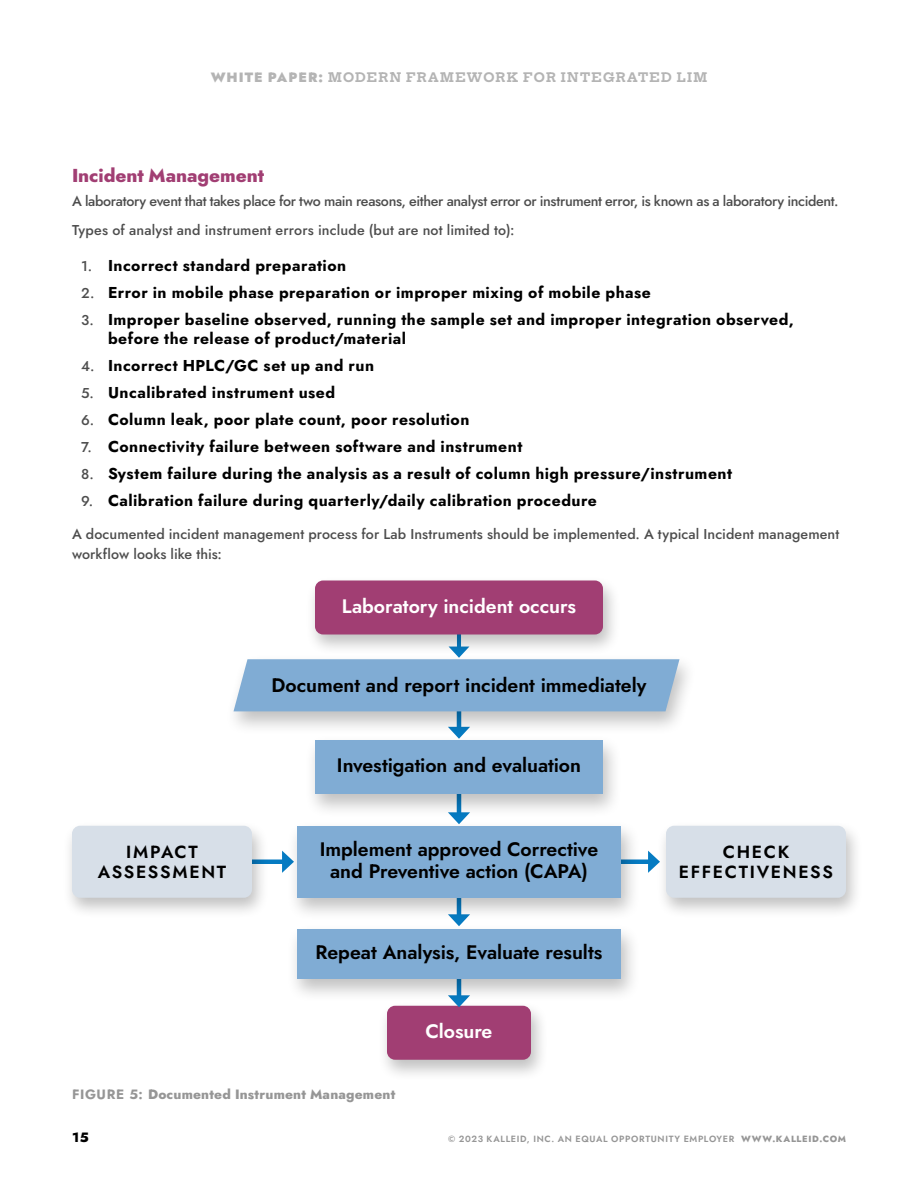
<style>
.page{position:relative;width:918px;height:1188px;background:#fff}
.page>*{position:absolute;margin:0;border:0;box-sizing:border-box;transform-origin:0 0}
.t1{font:600 19.5px/22.5px "Jost";letter-spacing:-.005em;color:#000;text-align:center}
.t2{font:600 19.5px "Jost";color:#fff}
.Kalleid-titles-jost{font:800 18.75px "Jost";letter-spacing:-.005em;color:#a13e73}
.t3{font:600 17.55px "Jost";letter-spacing:.1em;color:#000}
.Kalleid-text-jost-me{font:700 15.75px/19.5px "Jost";letter-spacing:.03em;color:#000}
.Kalleid-text-jost-me-2{font:500 14.25px/19.5px "Jost";letter-spacing:.005em;color:#4d4d4d}
.Kalleid-text-jost-me-3{font:500 14.25px "Jost";letter-spacing:-.025em;color:#4d4d4d}
.t4{font:800 13.5px "Jost";letter-spacing:.015em;color:#969696}
.K-WP_title_black_18{font:800 13.5px "Jost";color:#000}
.Kalleid-subhead-jost{font:700 12.75px "Hepta Slab";letter-spacing:.105em;color:#b4b4b4}
.K-WP_title_black_18-2{font:600 9px "Jost";letter-spacing:.075em;color:#969696}
.s1{font-family:"Jost";font-weight:900;font-size:13.5px}
.s2{font-weight:500;font-size:14.25px;color:#4d4d4d}
.s3{font-weight:700}
.s4{font-weight:800}
</style>
<div class="page">
<hr style="left:244px;top:860px;width:42px;height:4px;background:#067bc2">
<svg style="left:282px;top:851px;width:5px;height:22px"></svg>
<hr style="left:606px;top:860px;width:46px;height:4px;background:#067bc2">
<svg style="left:648px;top:851px;width:9px;height:22px"></svg>
<div style="left:63px;top:820px;width:207px;height:99px;background:#000;opacity:.25"></div>
<div style="left:72px;top:826px;width:180px;height:72px;background:#d7dfe8;border-radius:8px"></div>
<div style="left:657px;top:820px;width:207px;height:99px;background:#000;opacity:.25"></div>
<div style="left:666px;top:826px;width:180px;height:72px;background:#d7dfe8;border-radius:8px"></div>
<div style="left:306px;top:575px;width:315px;height:81px;background:#000;opacity:.25"></div>
<div style="left:315px;top:580px;width:288px;height:54px;background:#a13e73;border-radius:8px"></div>
<div style="left:378px;top:1000px;width:171px;height:81px;background:#000;opacity:.25"></div>
<div style="left:387px;top:1006px;width:144px;height:54px;background:#a13e73;border-radius:8px"></div>
<svg style="left:453px;top:818px;width:12px;height:2px"></svg>
<svg style="left:448px;top:1003px;width:22px;height:4px"></svg>
<div style="left:305px;top:734px;width:317px;height:84px;background:#000;opacity:.25"></div>
<div style="left:315px;top:740px;width:288px;height:54px;background:#80acd4"></div>
<div style="left:287px;top:820px;width:353px;height:102px;background:#000;opacity:.25"></div>
<div style="left:297px;top:826px;width:324px;height:72px;background:#80acd4"></div>
<div style="left:287px;top:923px;width:353px;height:80px;background:#000;opacity:.25"></div>
<div style="left:297px;top:929px;width:324px;height:50px;background:#80acd4"></div>
<div style="left:225px;top:653px;width:473px;height:82px;background:#000;opacity:.25"></div>
<svg style="left:234px;top:647px;width:446px;height:64px"></svg>
<p class="Kalleid-subhead-jost" style="left:211px;top:66px;width:498px"><span class="s1">WHITE PAPER:</span> MODERN FRAMEWORK FOR INTEGRATED LIM</p>
<p class="Kalleid-titles-jost" style="left:72px;top:163px;width:194px">Incident Management</p>
<p class="Kalleid-text-jost-me-3" style="left:72px;top:191px;width:768px">A laboratory event that takes place for two main reasons, either analyst error or instrument error, is known as a laboratory incident.</p>
<p class="Kalleid-text-jost-me-2" style="left:72px;top:220px;width:444px">Types of analyst and instrument errors include (but are not limited to):</p>
<p class="Kalleid-text-jost-me" style="left:81px;top:255px;width:267px"><span class="s2">1.</span> Incorrect standard preparation</p>
<p class="Kalleid-text-jost-me" style="left:81px;top:282px;width:571px"><span class="s2">2.</span> Error in mobile phase preparation or improper mixing of mobile phase</p>
<p class="Kalleid-text-jost-me" style="left:108px;top:309px;width:687px;text-indent:-27px"><span class="s2">3.</span> Improper baseline observed, running the sample set and improper integration observed, before the release of product/material</p>
<p class="Kalleid-text-jost-me" style="left:81px;top:356px;width:295px"><span class="s2">4.</span> Incorrect HPLC/GC set up and run</p>
<p class="Kalleid-text-jost-me" style="left:81px;top:383px;width:256px"><span class="s2">5.</span> Uncalibrated instrument used</p>
<p class="Kalleid-text-jost-me" style="left:81px;top:410px;width:390px"><span class="s2">6.</span> Column leak, poor plate count, poor resolution</p>
<p class="Kalleid-text-jost-me" style="left:81px;top:437px;width:443px"><span class="s2">7.</span> Connectivity failure between software and instrument</p>
<p class="Kalleid-text-jost-me" style="left:81px;top:464px;width:653px"><span class="s2">8.</span> System failure during the analysis as a result of column high pressure/instrument</p>
<p class="Kalleid-text-jost-me" style="left:81px;top:491px;width:517px"><span class="s2">9.</span> Calibration failure during quarterly/daily calibration procedure</p>
<p class="Kalleid-text-jost-me-2" style="left:72px;top:524px;width:769px">A documented incident management process for Lab Instruments should be implemented. A typical Incident management workflow looks like this:</p>
<p class="t2" style="left:342px;top:593px;width:236px">Laboratory incident occurs</p>
<p class="t1" style="left:272px;top:674px;width:376px">Document and report incident immediately</p>
<p class="t3" style="left:126px;top:840px;width:73px">IMPACT</p>
<p class="t3" style="left:98px;top:860px;width:130px">ASSESSMENT</p>
<p class="t1" style="left:337px;top:754px;width:246px">Investigation and evaluation</p>
<p class="t1" style="left:320px;top:838px;width:280px">Implement approved Corrective and Preventive action (CAPA)</p>
<p class="t1" style="left:316px;top:941px;width:288px">Repeat Analysis, Evaluate results</p>
<p class="t2" style="left:426px;top:1018px;width:68px">Closure</p>
<p class="t4" style="left:72px;top:1085px;width:325px"><span class="s3">FIGURE 5:</span> Documented Instrument Management</p>
<p class="t3" style="left:723px;top:840px;width:68px">CHECK</p>
<p class="t3" style="left:679px;top:860px;width:156px">EFFECTIVENESS</p>
<p class="K-WP_title_black_18" style="left:72px;top:1128px;width:18px">15</p>
<p class="K-WP_title_black_18-2" style="left:448px;top:1132px;width:399px">© 2023 KALLEID, INC. AN EQUAL OPPORTUNITY EMPLOYER <span class="s4">WWW.KALLEID.COM</span></p>
</div>
